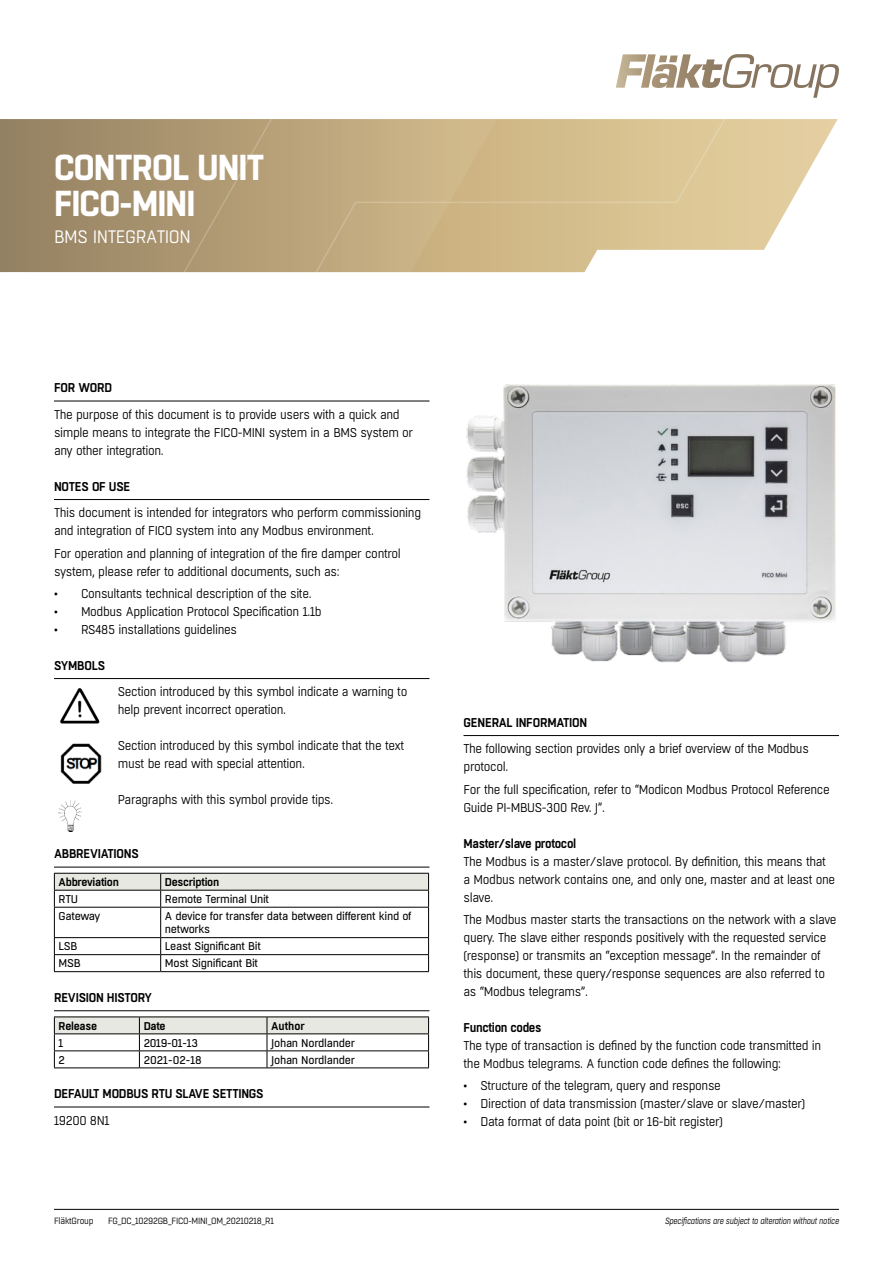
<style>
.page{position:relative;width:893px;height:1263px;background:#fff}
.page>*{position:absolute;margin:0;border:0;box-sizing:border-box;transform-origin:0 0}
.t1{font:700 36px/36px "Boxed";letter-spacing:-.03em;color:#fff;scale:.95 1}
.t2{font:18px "Boxed";letter-spacing:-.03em;color:#fff;scale:.95 1}
.t3{font:12.75px/18px "Boxed";letter-spacing:-.03em;color:#000;scale:.95 1}
.t4{font:600 12.75px "Boxed";letter-spacing:-.02em;color:#000;scale:.95 1}
.t5{font:11.25px/13.5px "Boxed";letter-spacing:-.025em;color:#000}
.t6{font:600 11.25px "Boxed";letter-spacing:-.025em;color:#000}
.t7{font:italic 9px "Boxed";letter-spacing:-.03em;color:#000;scale:.95 1}
.t8{font:9px "Boxed";letter-spacing:-.03em;color:#000;scale:.95 1}
</style>
<div class="page">
<svg style="left:745px;top:119px;width:93px;height:131px"></svg>
<svg style="left:0;top:119px;width:136px;height:153px;background:#9b8867"></svg>
<svg style="left:136px;top:119px;width:609px;height:153px;background:#c9b288"></svg>
<hr style="left:54px;top:1209px;width:785px;height:1px;background:#000">
<svg style="left:616px;top:54px;width:223px;height:44px"></svg>
<hr style="left:54px;top:401px;width:375px;height:1px;background:#000">
<hr style="left:54px;top:499px;width:375px;height:1px;background:#000">
<hr style="left:54px;top:678px;width:375px;height:1px;background:#000">
<hr style="left:54px;top:867px;width:375px;height:1px;background:#000">
<hr style="left:54px;top:1010px;width:375px;height:1px;background:#000">
<hr style="left:54px;top:1107px;width:375px;height:1px;background:#000">
<svg style="left:54px;top:873px;width:375px;height:34px"></svg>
<hr style="left:54px;top:907px;width:107px;height:1px;background:#000">
<hr style="left:54px;top:907px;width:1px;height:30px;background:#000">
<hr style="left:161px;top:907px;width:268px;height:1px;background:#000">
<hr style="left:160px;top:907px;width:1px;height:30px;background:#000">
<hr style="left:428px;top:907px;width:1px;height:30px;background:#000">
<hr style="left:54px;top:937px;width:107px;height:1px;background:#000">
<hr style="left:161px;top:937px;width:268px;height:1px;background:#000">
<hr style="left:54px;top:954px;width:107px;height:1px;background:#000">
<svg style="left:54px;top:938px;width:1px;height:33px"></svg>
<hr style="left:161px;top:954px;width:268px;height:1px;background:#000">
<svg style="left:160px;top:938px;width:1px;height:33px"></svg>
<svg style="left:428px;top:938px;width:1px;height:33px"></svg>
<hr style="left:54px;top:971px;width:107px;height:1px;background:#000">
<hr style="left:161px;top:971px;width:268px;height:1px;background:#000">
<hr style="left:54px;top:1016px;width:85px;height:1px;background:#000">
<hr style="left:139px;top:1016px;width:128px;height:1px;background:#000">
<hr style="left:267px;top:1016px;width:162px;height:1px;background:#000">
<svg style="left:54px;top:1017px;width:375px;height:50px"></svg>
<hr style="left:54px;top:1067px;width:85px;height:1px;background:#000">
<hr style="left:139px;top:1067px;width:128px;height:1px;background:#000">
<hr style="left:267px;top:1067px;width:162px;height:1px;background:#000">
<img style="left:60px;top:688px;width:40px;height:36px">
<img style="left:60px;top:743px;width:42px;height:41px">
<img style="left:58px;top:800px;width:24px;height:32px">
<hr style="left:463px;top:735px;width:376px;height:1px;background:#000">
<img style="left:466px;top:384px;width:370px;height:278px">
<h1 class="t1" style="left:54px;top:151px;width:223px">CONTROL UNIT<br>FICO-MINI</h1>
<h2 class="t2" style="left:54px;top:226px;width:145px">BMS INTEGRATION</h2>
<p class="t4" style="left:54px;top:379px;width:62px">FOR WORD</p>
<p class="t3" style="left:54px;top:406px;width:379px">The purpose of this document is to provide users with a quick and simple means to integrate the FICO-MINI system in a BMS system or any other integration.</p>
<p class="t4" style="left:54px;top:478px;width:82px">NOTES OF USE</p>
<p class="t3" style="left:54px;top:504px;width:388px">This document is intended for integrators who perform commissioning and integration of FICO system into any Modbus environment.</p>
<p class="t3" style="left:54px;top:544px;width:367px">For operation and planning of integration of the fire damper control system, please refer to additional documents, such as:</p>
<p class="t3" style="left:54px;top:585px;width:273px">• Consultants technical description of the site.</p>
<p class="t3" style="left:54px;top:603px;width:283px">• Modbus Application Protocol Specification 1.1b</p>
<p class="t3" style="left:54px;top:621px;width:194px">• RS485 installations guidelines</p>
<p class="t4" style="left:54px;top:657px;width:55px">SYMBOLS</p>
<p class="t3" style="left:118px;top:683px;width:306px">Section introduced by this symbol indicate a warning to help prevent incorrect operation.</p>
<p class="t3" style="left:118px;top:737px;width:303px">Section introduced by this symbol indicate that the text must be read with special attention.</p>
<p class="t3" style="left:118px;top:791px;width:228px">Paragraphs with this symbol provide tips.</p>
<p class="t4" style="left:54px;top:846px;width:91px">ABBREVIATIONS</p>
<p class="t6" style="left:59px;top:875px;width:62px">Abbreviation</p>
<p class="t6" style="left:165px;top:875px;width:56px">Description</p>
<p class="t5" style="left:59px;top:892px;width:21px">RTU</p>
<p class="t5" style="left:165px;top:892px;width:106px">Remote Terminal Unit</p>
<p class="t5" style="left:59px;top:909px;width:43px">Gateway</p>
<p class="t5" style="left:165px;top:909px;width:248px">A device for transfer data between different kind of networks</p>
<p class="t5" style="left:59px;top:940px;width:20px">LSB</p>
<p class="t5" style="left:165px;top:940px;width:97px">Least Significant Bit</p>
<p class="t5" style="left:59px;top:957px;width:24px">MSB</p>
<p class="t5" style="left:165px;top:957px;width:95px">Most Significant Bit</p>
<p class="t4" style="left:54px;top:989px;width:105px">REVISION HISTORY</p>
<p class="t6" style="left:59px;top:1018px;width:40px">Release</p>
<p class="t6" style="left:144px;top:1018px;width:24px">Date</p>
<p class="t6" style="left:271px;top:1018px;width:35px">Author</p>
<p class="t5" style="left:59px;top:1036px;width:6px">1</p>
<p class="t5" style="left:144px;top:1036px;width:56px">2019-01-13</p>
<p class="t5" style="left:271px;top:1036px;width:85px">Johan Nordlander</p>
<p class="t5" style="left:59px;top:1053px;width:8px">2</p>
<p class="t5" style="left:144px;top:1053px;width:60px">2021-02-18</p>
<p class="t5" style="left:271px;top:1053px;width:85px">Johan Nordlander</p>
<p class="t4" style="left:54px;top:1085px;width:222px">DEFAULT MODBUS RTU SLAVE SETTINGS</p>
<p class="t3" style="left:54px;top:1111px;width:60px">19200 8N1</p>
<p class="t4" style="left:464px;top:714px;width:132px">GENERAL INFORMATION</p>
<p class="t3" style="left:463px;top:740px;width:365px">The following section provides only a brief overview of the Modbus protocol.</p>
<p class="t3" style="left:463px;top:780px;width:387px">For the full specification, refer to “Modicon Modbus Protocol Reference<br>Guide PI-MBUS-300 Rev. J”.</p>
<p class="t4" style="left:463px;top:835px;width:120px">Master/slave protocol</p>
<p class="t3" style="left:463px;top:852px;width:393px">The Modbus is a master/slave protocol. By definition, this means that a Modbus network contains one, and only one, master and at least one slave.</p>
<p class="t3" style="left:463px;top:911px;width:394px">The Modbus master starts the transactions on the network with a slave query. The slave either responds positively with the requested service (response) or transmits an “exception message”. In the remainder of this document, these query/response sequences are also referred to as “Modbus telegrams”.</p>
<p class="t4" style="left:463px;top:1019px;width:84px">Function codes</p>
<p class="t3" style="left:463px;top:1037px;width:378px">The type of transaction is defined by the function code transmitted in the Modbus telegrams. A function code defines the following:</p>
<p class="t3" style="left:463px;top:1077px;width:273px">• Structure of the telegram, query and response</p>
<p class="t3" style="left:463px;top:1095px;width:361px">• Direction of data transmission (master/slave or slave/master)</p>
<p class="t3" style="left:463px;top:1113px;width:275px">• Data format of data point (bit or 16-bit register)</p>
<p class="t8" style="left:54px;top:1215px;width:43px">FläktGroup</p>
<p class="t8" style="left:108px;top:1215px;width:176px">FG_DC_10292GB_FICO-MINI_OM_20210218_R1</p>
<p class="t7" style="left:665px;top:1215px;width:185px">Specifications are subject to alteration without notice</p>
</div>
